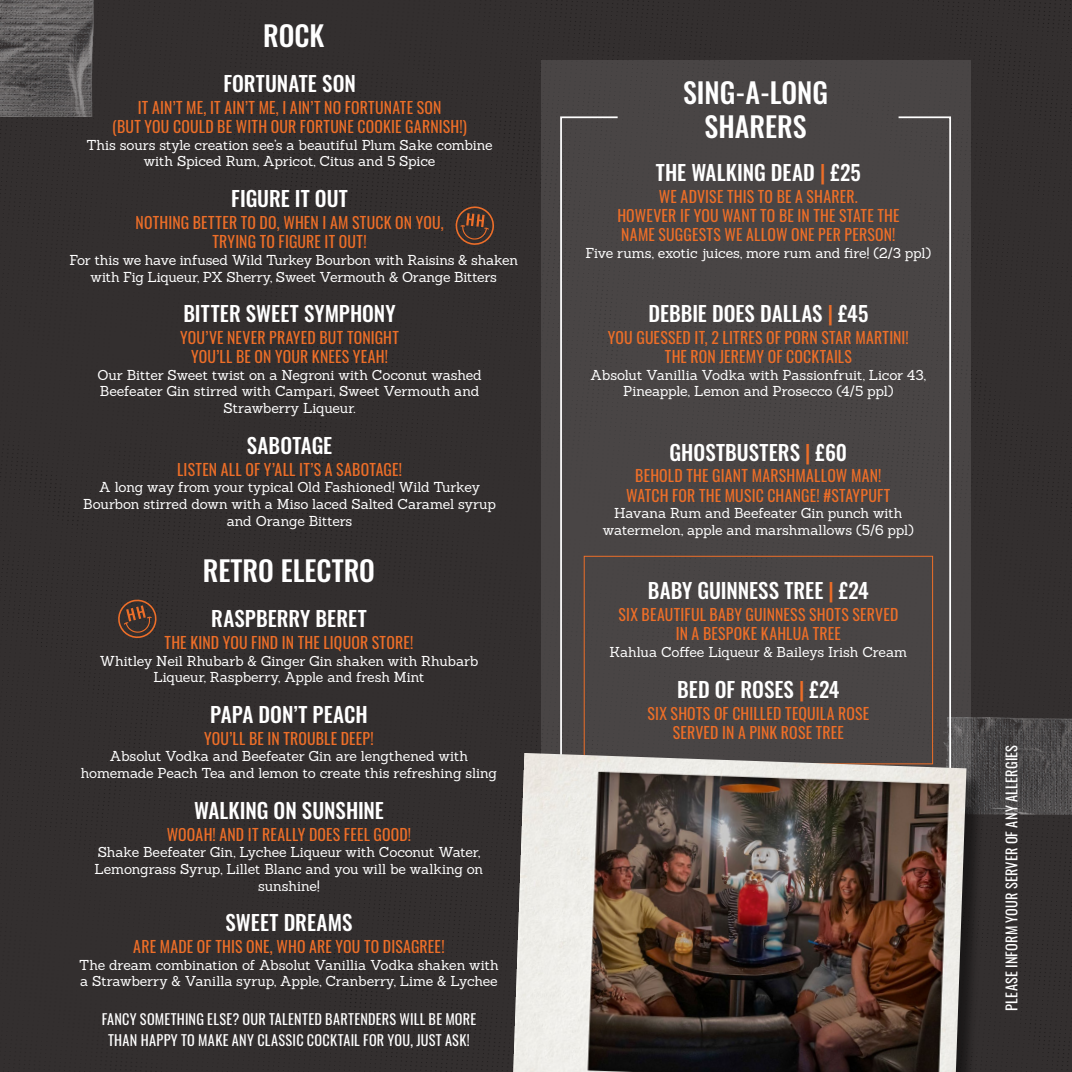
<style>
.page{position:relative;width:1072px;height:1072px;background:#fff}
.page>*{position:absolute;margin:0;border:0;box-sizing:border-box;transform-origin:0 0}
.t1{font:500 28px/33.6px "Oswald";color:#fff;text-align:center}
.t2{font:500 21px "Oswald";color:#fff}
.t3{font:15.75px/19.2px "Oswald";letter-spacing:.015em;color:#ed6e28;text-align:center}
.t4{font:14.17px/21px "Oswald";letter-spacing:.02em;color:#fff;text-align:center}
.t5{font:14px/16.6px "Sanchez";letter-spacing:-.01em;color:#fff;text-align:center}
.s1{color:#ed6e28}
</style>
<div class="page">
<div style="left:0;top:0;width:1071px;height:1071px;background:#332f2f"></div>
<img style="left:0;top:0;width:94px;height:116px">
<img style="left:970px;top:717px;width:101px;height:100px">
<div style="left:541px;top:61px;width:429px;height:746px;background:#494545"></div>
<svg style="left:559px;top:116px;width:392px;height:637px"></svg>
<div style="left:584px;top:556px;width:349px;height:208px;border:1px solid #ed6e28"></div>
<div style="left:514px;top:757px;width:472px;height:314px;background:#000;opacity:.47"></div>
<img style="left:513px;top:753px;width:453px;height:318px">
<svg style="left:455px;top:206px;width:39px;height:39px"></svg>
<svg style="left:116px;top:596px;width:42px;height:45px"></svg>
<h1 class="t1" style="left:263px;top:21px;width:63px">ROCK</h1>
<h2 class="t2" style="left:223px;top:72px;width:134px">FORTUNATE SON</h2>
<p class="t3" style="left:112px;top:96px;width:356px">IT AIN’T ME, IT AIN’T ME, I AIN’T NO FORTUNATE SON<br>(BUT YOU COULD BE WITH OUR FORTUNE COOKIE GARNISH!)</p>
<p class="t5" style="left:86px;top:136px;width:408px">This sours style creation see’s a beautiful Plum Sake combine with Spiced Rum, Apricot, Citus and 5 Spice</p>
<h2 class="t2" style="left:231px;top:187px;width:118px">FIGURE IT OUT</h2>
<p class="t3" style="left:136px;top:211px;width:309px">NOTHING BETTER TO DO, WHEN I AM STUCK ON YOU,<br>TRYING TO FIGURE IT OUT!</p>
<p class="t5" style="left:69px;top:251px;width:450px">For this we have infused Wild Turkey Bourbon with Raisins &amp; shaken with Fig Liqueur, PX Sherry, Sweet Vermouth &amp; Orange Bitters</p>
<h2 class="t2" style="left:183px;top:303px;width:214px">BITTER SWEET SYMPHONY</h2>
<p class="t3" style="left:180px;top:326px;width:220px">YOU’VE NEVER PRAYED BUT TONIGHT<br>YOU’LL BE ON YOUR KNEES YEAH!</p>
<p class="t5" style="left:97px;top:366px;width:386px">Our Bitter Sweet twist on a Negroni with Coconut washed<br>Beefeater Gin stirred with Campari, Sweet Vermouth and<br>Strawberry Liqueur.</p>
<h2 class="t2" style="left:247px;top:434px;width:87px">SABOTAGE</h2>
<p class="t3" style="left:177px;top:458px;width:226px">LISTEN ALL OF Y’ALL IT’S A SABOTAGE!</p>
<p class="t5" style="left:83px;top:479px;width:414px">A long way from your typical Old Fashioned! Wild Turkey<br>Bourbon stirred down with a Miso laced Salted Caramel syrup and Orange Bitters</p>
<h1 class="t1" style="left:203px;top:556px;width:174px">RETRO ELECTRO</h1>
<h2 class="t2" style="left:211px;top:607px;width:157px">RASPBERRY BERET</h2>
<p class="t3" style="left:165px;top:631px;width:250px">THE KIND YOU FIND IN THE LIQUOR STORE!</p>
<p class="t5" style="left:100px;top:652px;width:380px">Whitley Neil Rhubarb &amp; Ginger Gin shaken with Rhubarb<br>Liqueur, Raspberry, Apple and fresh Mint</p>
<h2 class="t2" style="left:210px;top:703px;width:159px">PAPA DON’T PEACH</h2>
<p class="t3" style="left:204px;top:727px;width:171px">YOU’LL BE IN TROUBLE DEEP!</p>
<p class="t5" style="left:81px;top:748px;width:418px">Absolut Vodka and Beefeater Gin are lengthened with homemade Peach Tea and lemon to create this refreshing sling</p>
<h2 class="t2" style="left:194px;top:799px;width:191px">WALKING ON SUNSHINE</h2>
<p class="t3" style="left:167px;top:823px;width:246px">WOOAH! AND IT REALLY DOES FEEL GOOD!</p>
<p class="t5" style="left:95px;top:843px;width:390px">Shake Beefeater Gin, Lychee Liqueur with Coconut Water,<br>Lemongrass Syrup, Lillet Blanc and you will be walking on sunshine!</p>
<h2 class="t2" style="left:225px;top:911px;width:128px">SWEET DREAMS</h2>
<p class="t3" style="left:133px;top:935px;width:313px">ARE MADE OF THIS ONE, WHO ARE YOU TO DISAGREE!</p>
<p class="t5" style="left:79px;top:956px;width:421px;text-align:left">The dream combination of Absolut Vanillia Vodka shaken with a Strawberry &amp; Vanilla syrup, Apple, Cranberry, Lime &amp; Lychee</p>
<p class="t4" style="left:102px;top:1006px;width:376px">FANCY SOMETHING ELSE? OUR TALENTED BARTENDERS WILL BE MORE<br>THAN HAPPY TO MAKE ANY CLASSIC COCKTAIL FOR YOU, JUST ASK!</p>
<h1 class="t1" style="left:683px;top:77px;width:147px">SING-A-LONG<br>SHARERS</h1>
<h2 class="t2" style="left:656px;top:161px;width:206px">THE WALKING DEAD <span class="s1">|</span> £25</h2>
<p class="t3" style="left:617px;top:185px;width:284px">WE ADVISE THIS TO BE A SHARER.<br>HOWEVER IF YOU WANT TO BE IN THE STATE THE<br>NAME SUGGESTS WE ALLOW ONE PER PERSON!</p>
<p class="t5" style="left:585px;top:244px;width:347px">Five rums, exotic juices, more rum and fire! (2/3 ppl)</p>
<h2 class="t2" style="left:648px;top:302px;width:221px">DEBBIE DOES DALLAS <span class="s1">|</span> £45</h2>
<p class="t3" style="left:608px;top:326px;width:302px">YOU GUESSED IT, 2 LITRES OF PORN STAR MARTINI!<br>THE RON JEREMY OF COCKTAILS</p>
<p class="t5" style="left:590px;top:366px;width:337px">Absolut Vanillia Vodka with Passionfruit, Licor 43,<br>Pineapple, Lemon and Prosecco (4/5 ppl)</p>
<h2 class="t2" style="left:669px;top:441px;width:179px">GHOSTBUSTERS <span class="s1">|</span> £60</h2>
<p class="t3" style="left:626px;top:465px;width:266px">BEHOLD THE GIANT MARSHMALLOW MAN!<br>WATCH FOR THE MUSIC CHANGE! #STAYPUFT</p>
<p class="t5" style="left:603px;top:505px;width:312px">Havana Rum and Beefeater Gin punch with watermelon, apple and marshmallows (5/6 ppl)</p>
<h2 class="t2" style="left:648px;top:580px;width:222px">BABY GUINNESS TREE <span class="s1">|</span> £24</h2>
<p class="t3" style="left:618px;top:603px;width:281px">SIX BEAUTIFUL BABY GUINNESS SHOTS SERVED<br>IN A BESPOKE KAHLUA TREE</p>
<p class="t5" style="left:609px;top:643px;width:299px">Kahlua Coffee Liqueur &amp; Baileys Irish Cream</p>
<h2 class="t2" style="left:677px;top:678px;width:164px">BED OF ROSES <span class="s1">|</span> £24</h2>
<p class="t3" style="left:647px;top:702px;width:223px">SIX SHOTS OF CHILLED TEQUILA ROSE<br>SERVED IN A PINK ROSE TREE</p>
<p class="t4" style="left:999px;top:1011px;width:268px;rotate:-90deg">PLEASE INFORM YOUR SERVER OF ANY ALLERGIES</p>
</div>
